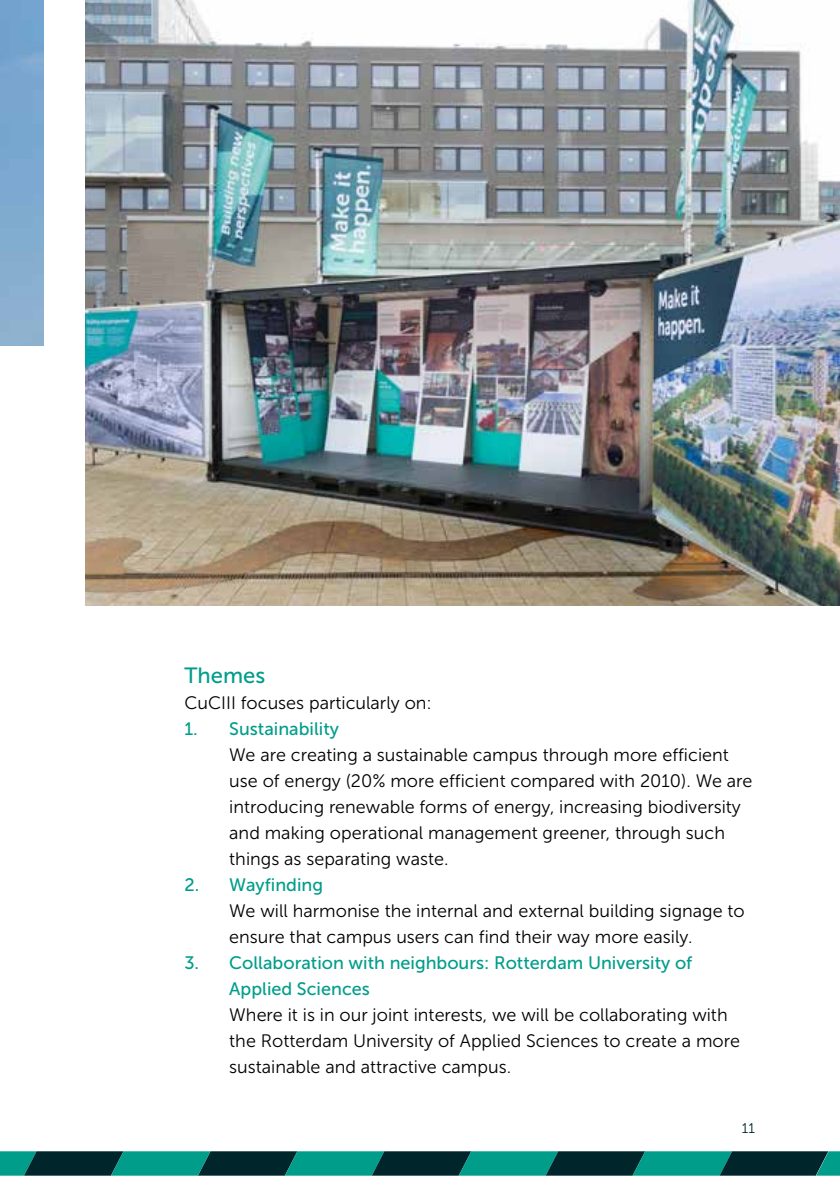
<style>
.page{position:relative;width:840px;height:1191px;background:#fff}
.page>*{position:absolute;margin:0;border:0;box-sizing:border-box;transform-origin:0 0}
.t1{font:22px "Museo Sans 500";color:#009d8b}
.t2{font:18px/26px "Museo Sans 300";color:#000}
.t3{font:18px/26px "Museo Sans 500";color:#009d8b}
.t4{font:14px "Museo Sans 300";color:#00262b}
</style>
<div class="page">
<svg style="left:0;top:1151px;width:839px;height:24px;background:#03605a"></svg>
<img style="left:85px;top:0;width:754px;height:605px">
<p class="t1" style="left:184px;top:663px;width:82px">Themes</p>
<p class="t2" style="left:184px;top:690px;width:249px">CuCIII focuses particularly on:</p>
<p class="t3" style="left:184px;top:716px;width:156px">1. Sustainability</p>
<p class="t2" style="left:229px;top:742px;width:524px">We are creating a sustainable campus through more efficient use of energy (20% more efficient compared with 2010). We are introducing renewable forms of energy, increasing biodiversity and making operational management greener, through such things as separating waste.</p>
<p class="t3" style="left:184px;top:872px;width:140px">2. Wayfinding</p>
<p class="t2" style="left:229px;top:898px;width:516px">We will harmonise the internal and external building signage to ensure that campus users can find their way more easily.</p>
<p class="t3" style="left:229px;top:950px;width:464px;text-indent:-45px">3. Collaboration with neighbours: Rotterdam University of<br>Applied Sciences</p>
<p class="t2" style="left:229px;top:1002px;width:512px">Where it is in our joint interests, we will be collaborating with the Rotterdam University of Applied Sciences to create a more sustainable and attractive campus.</p>
<p class="t4" style="left:741px;top:1120px;width:15px">11</p>
</div>
